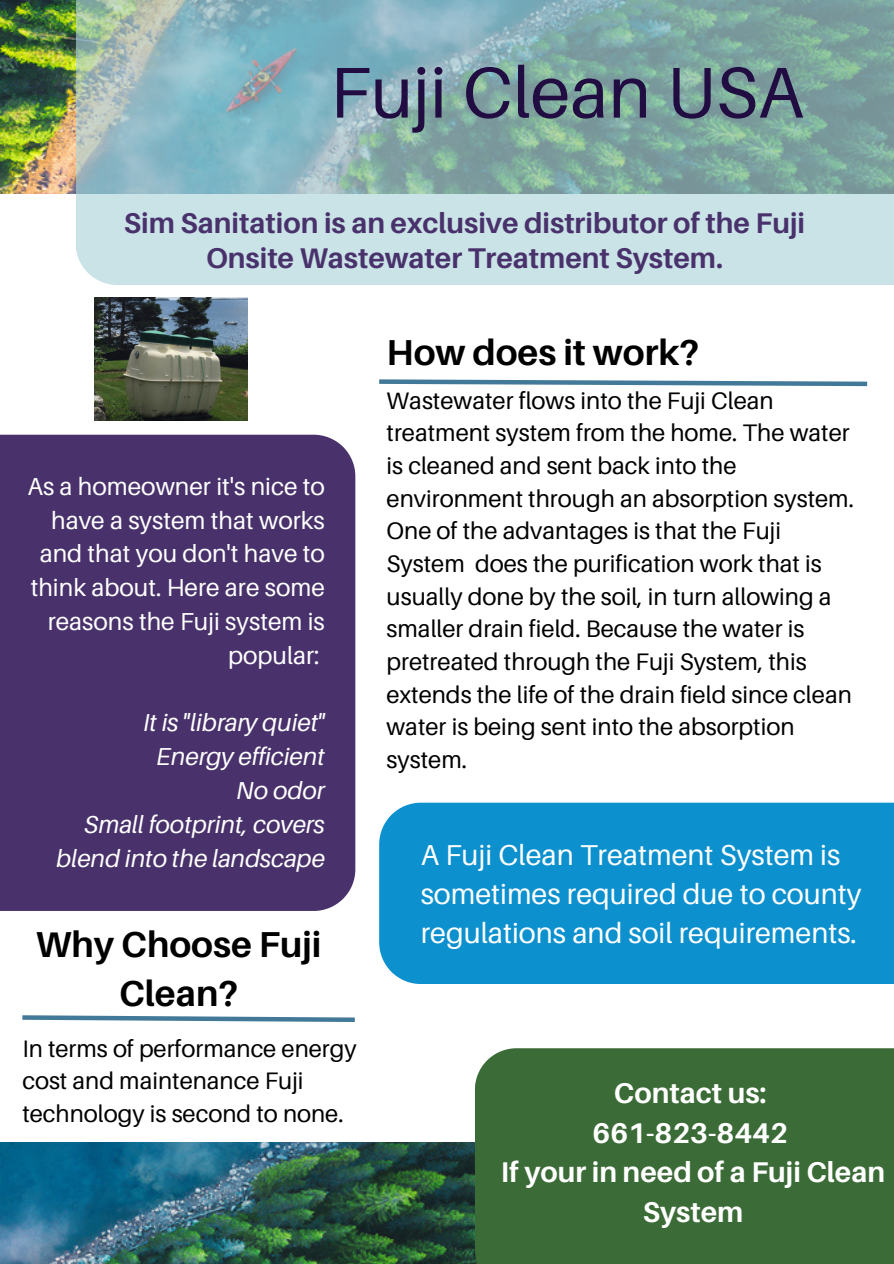
<style>
.page{position:relative;width:894px;height:1264px;background:#fff}
.page>*{position:absolute;margin:0;border:0;box-sizing:border-box;transform-origin:0 0}
.t1{font:71.85px "Aileron";color:#210d41}
.t2{font:700 36px/49.5px "Aileron";color:#000;text-align:center}
.t3{font:28.8px/39.5px "Aileron";color:#fff}
.t4{font:700 28.5px/35px "Aileron";color:#49326b;text-align:center}
.t5{font:700 28.5px/39.5px "Aileron";color:#fff;text-align:center}
.t6{font:24.45px/33.8px "Aileron";color:#fff;text-align:right}
.t7{font:italic 24.45px/33.8px "Aileron";color:#fff;text-align:right}
.t8{font:23.85px/32.7px "Aileron";color:#000}
</style>
<div class="page">
<img style="left:0;top:0;width:76px;height:194px">
<svg style="left:76px;top:0;width:817px;height:285px;background:#9cbfc1"></svg>
<div style="left:0;top:434px;width:355px;height:477px;background:#49326b"></div>
<svg style="left:379px;top:379px;width:489px;height:8px"></svg>
<div style="left:379px;top:802px;width:514px;height:182px;background:#0c90ce"></div>
<svg style="left:22px;top:1015px;width:333px;height:7px"></svg>
<img style="left:94px;top:297px;width:153px;height:123px">
<img style="left:0;top:1142px;width:474px;height:121px">
<div style="left:474px;top:1048px;width:419px;height:215px;background:#3b6b36"></div>
<p class="t1" style="left:330px;top:48px;width:475px">Fuji Clean USA</p>
<p class="t4" style="left:124px;top:205px;width:682px">Sim Sanitation is an exclusive distributor of the Fuji<br>Onsite Wastewater Treatment System.</p>
<p class="t6" style="left:27px;top:469px;width:299px">As a homeowner it's nice to have a system that works and that you don't have to think about. Here are some reasons the Fuji system is popular:</p>
<p class="t7" style="left:143px;top:705px;width:183px">It is "library quiet"</p>
<p class="t7" style="left:156px;top:739px;width:170px">Energy efficient</p>
<p class="t7" style="left:236px;top:773px;width:90px">No odor</p>
<p class="t7" style="left:56px;top:806px;width:270px">Small footprint, covers blend into the landscape</p>
<p class="t2" style="left:36px;top:918px;width:287px">Why Choose Fuji<br>Clean?</p>
<p class="t8" style="left:22px;top:1031px;width:336px">In terms of performance energy cost and maintenance Fuji technology is second to none.</p>
<p class="t2" style="left:386px;top:327px;width:314px">How does it work?</p>
<p class="t8" style="left:386px;top:383px;width:469px">Wastewater flows into the Fuji Clean treatment system from the home. The water is cleaned and sent back into the environment through an absorption system.<br>One of the advantages is that the Fuji System does the purification work that is usually done by the soil, in turn allowing a smaller drain field. Because the water is pretreated through the Fuji System, this extends the life of the drain field since clean water is being sent into the absorption system.</p>
<p class="t3" style="left:420px;top:834px;width:442px">A Fuji Clean Treatment System is sometimes required due to county regulations and soil requirements.</p>
<p class="t5" style="left:613px;top:1073px;width:154px">Contact us:</p>
<p class="t5" style="left:592px;top:1112px;width:197px">661-823-8442</p>
<p class="t5" style="left:500px;top:1151px;width:386px">If your in need of a Fuji Clean<br>System</p>
</div>
